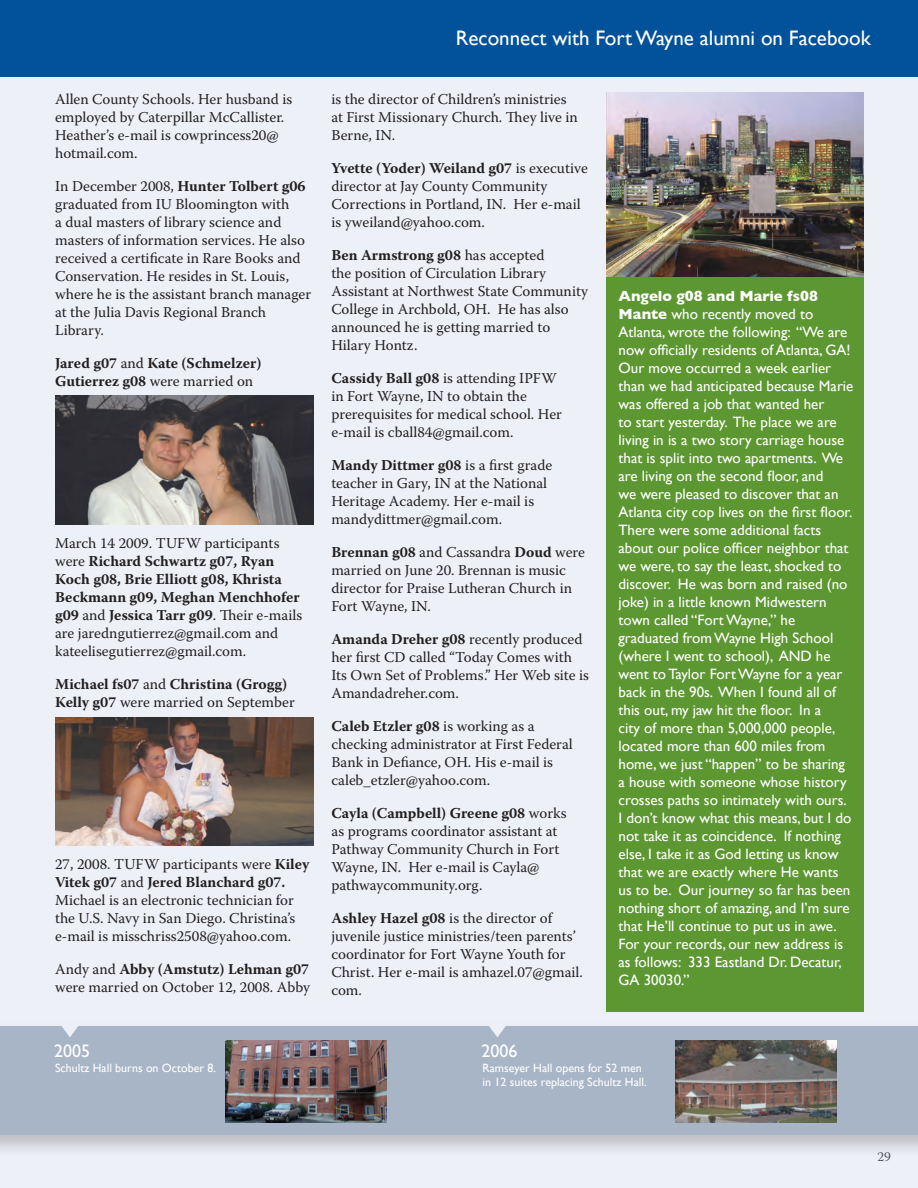
<style>
.page{position:relative;width:918px;height:1188px;background:#edf0f7}
.page>*{position:absolute;margin:0;border:0;box-sizing:border-box;transform-origin:0 0}
.t1{font:21px "Gill Sans";color:#fff}
.t2{font:18px "Gill Sans";color:#fff}
.t3{font:15px/18px "Warnock Pro";color:#231f20}
.t4{font:15px/18px "Gill Sans";color:#fff}
.t5{font:700 15px/18px "Warnock Pro";color:#231f20}
.t6{font:13.5px "Warnock Pro";color:#57585a}
.t7{font:12px/14.4px "Gill Sans";color:#fff}
.s1{font-weight:700}
.s2{font-weight:400}
</style>
<div class="page">
<div style="left:0;top:1020px;width:918px;height:140px;background:#231f20;opacity:.25"></div>
<div style="left:0;top:1026px;width:918px;height:109px;background:#a8b5c7"></div>
<div style="left:0;top:0;width:918px;height:76px;background:#01529a"></div>
<img style="left:55px;top:396px;width:259px;height:128px">
<img style="left:55px;top:717px;width:259px;height:129px">
<svg style="left:60px;top:1023px;width:20px;height:14px"></svg>
<svg style="left:487px;top:1023px;width:21px;height:14px"></svg>
<img style="left:676px;top:1040px;width:160px;height:82px">
<img style="left:226px;top:1040px;width:160px;height:82px">
<div style="left:606px;top:266px;width:258px;height:746px;background:#5c9731"></div>
<img style="left:606px;top:93px;width:258px;height:183px">
<p class="t3" style="left:55px;top:90px;width:239px">Allen County Schools. Her husband is employed by Caterpillar McCallister.<br>Heather’s e-mail is cowprincess20@ hotmail.com.</p>
<p class="t3" style="left:55px;top:177px;width:258px">In December 2008, <span class="s1">Hunter Tolbert g06 </span>graduated from IU Bloomington with<br>a dual masters of library science and masters of information services. He also received a certificate in Rare Books and Conservation. He resides in St. Louis, where he is the assistant branch manager at the Julia Davis Regional Branch Library.</p>
<p class="t5" style="left:55px;top:354px;width:208px">Jared g07 <span class="s2">and</span> Kate (Schmelzer)<br>Gutierrez g08 <span class="s2">were married on</span></p>
<p class="t3" style="left:55px;top:534px;width:249px">March 14 2009. TUFW participants were <span class="s1">Richard Schwartz g07, Ryan Koch g08, Brie Elliott g08, Khrista Beckmann g09, Meghan Menchhofer g09</span> and <span class="s1">Jessica Tarr g09</span>. Their e-mails are jaredngutierrez@gmail.com and kateelisegutierrez@gmail.com.</p>
<p class="t5" style="left:55px;top:675px;width:241px">Michael fs07 <span class="s2">and</span> Christina (Grogg)<br>Kelly g07 <span class="s2">were married on September</span></p>
<p class="t3" style="left:55px;top:855px;width:256px">27, 2008. TUFW participants were <span class="s1">Kiley Vitek g07</span> and <span class="s1">Jered Blanchard g07.<br></span>Michael is an electronic technician for the U.S. Navy in San Diego. Christina’s e-mail is misschriss2508@yahoo.com.</p>
<p class="t3" style="left:55px;top:960px;width:256px">Andy and <span class="s1">Abby (Amstutz) Lehman g07 </span>were married on October 12, 2008. Abby</p>
<p class="t1" style="left:456px;top:25px;width:417px">Reconnect with Fort Wayne alumni on Facebook</p>
<p class="t3" style="left:331px;top:90px;width:248px">is the director of Children’s ministries at First Missionary Church. They live in<br>Berne, IN.</p>
<p class="t3" style="left:331px;top:159px;width:258px"><span class="s1">Yvette (Yoder) Weiland g07</span> is executive director at Jay County Community Corrections in Portland, IN. Her e-mail is yweiland@yahoo.com.</p>
<p class="t3" style="left:331px;top:246px;width:258px"><span class="s1">Ben Armstrong g08</span> has accepted<br>the position of Circulation Library<br>Assistant at Northwest State Community<br>College in Archbold, OH. He has also announced he is getting married to<br>Hilary Hontz.</p>
<p class="t3" style="left:331px;top:369px;width:232px"><span class="s1">Cassidy Ball g08</span> is attending IPFW in Fort Wayne, IN to obtain the prerequisites for medical school. Her e-mail is cball84@gmail.com.</p>
<p class="t3" style="left:331px;top:456px;width:222px"><span class="s1">Mandy Dittmer g08</span> is a first grade teacher in Gary, IN at the National<br>Heritage Academy. Her e-mail is mandydittmer@gmail.com.</p>
<p class="t3" style="left:331px;top:543px;width:255px"><span class="s1">Brennan g08</span> and Cassandra <span class="s1">Doud</span> were married on June 20. Brennan is music director for Praise Lutheran Church in<br>Fort Wayne, IN.</p>
<p class="t3" style="left:331px;top:630px;width:259px"><span class="s1">Amanda Dreher g08</span> recently produced her first CD called “Today Comes with Its Own Set of Problems.” Her Web site is Amandadreher.com.</p>
<p class="t3" style="left:331px;top:717px;width:243px"><span class="s1">Caleb Etzler g08</span> is working as a checking administrator at First Federal Bank in Defiance, OH. His e-mail is caleb_etzler@yahoo.com.</p>
<p class="t3" style="left:331px;top:804px;width:237px"><span class="s1">Cayla (Campbell) Greene g08</span> works as programs coordinator assistant at<br>Pathway Community Church in Fort<br>Wayne, IN. Her e-mail is Cayla@ pathwaycommunity.org.</p>
<p class="t3" style="left:331px;top:909px;width:253px"><span class="s1">Ashley Hazel g08</span> is the director of juvenile justice ministries/teen parents’ coordinator for Fort Wayne Youth for<br>Christ. Her e-mail is amhazel.07@gmail. com.</p>
<p class="t4" style="left:619px;top:286px;width:236px"><span class="s1">Angelo g08 and Marie fs08<br>Mante</span> who recently moved to Atlanta, wrote the following: “We are now officially residents of Atlanta, GA!<br>Our move occurred a week earlier than we had anticipated because Marie was offered a job that wanted her<br>to start yesterday. The place we are living in is a two story carriage house that is split into two apartments. We are living on the second floor, and<br>we were pleased to discover that an Atlanta city cop lives on the first floor.<br>There were some additional facts about our police officer neighbor that we were, to say the least, shocked to discover. He was born and raised (no joke) in a little known Midwestern town called “Fort Wayne,” he graduated from Wayne High School (where I went to school), AND he went to Taylor Fort Wayne for a year back in the 90s. When I found all of this out, my jaw hit the floor. In a<br>city of more than 5,000,000 people, located more than 600 miles from home, we just “happen” to be sharing a house with someone whose history crosses paths so intimately with ours.<br>I don’t know what this means, but I do not take it as coincidence. If nothing else, I take it as God letting us know that we are exactly where He wants us to be. Our journey so far has been nothing short of amazing, and I’m sure that He’ll continue to put us in awe.<br>For your records, our new address is as follows: 333 Eastland Dr. Decatur, GA 30030.”</p>
<p class="t2" style="left:54px;top:1041px;width:37px">2005</p>
<p class="t2" style="left:482px;top:1041px;width:37px">2006</p>
<p class="t7" style="left:55px;top:1061px;width:163px">Schultz Hall burns on October 8.</p>
<p class="t7" style="left:483px;top:1061px;width:166px">Ramseyer Hall opens for 52 men in 12 suites replacing Schultz Hall.</p>
<p class="t6" style="left:877px;top:1149px;width:15px">29</p>
</div>
